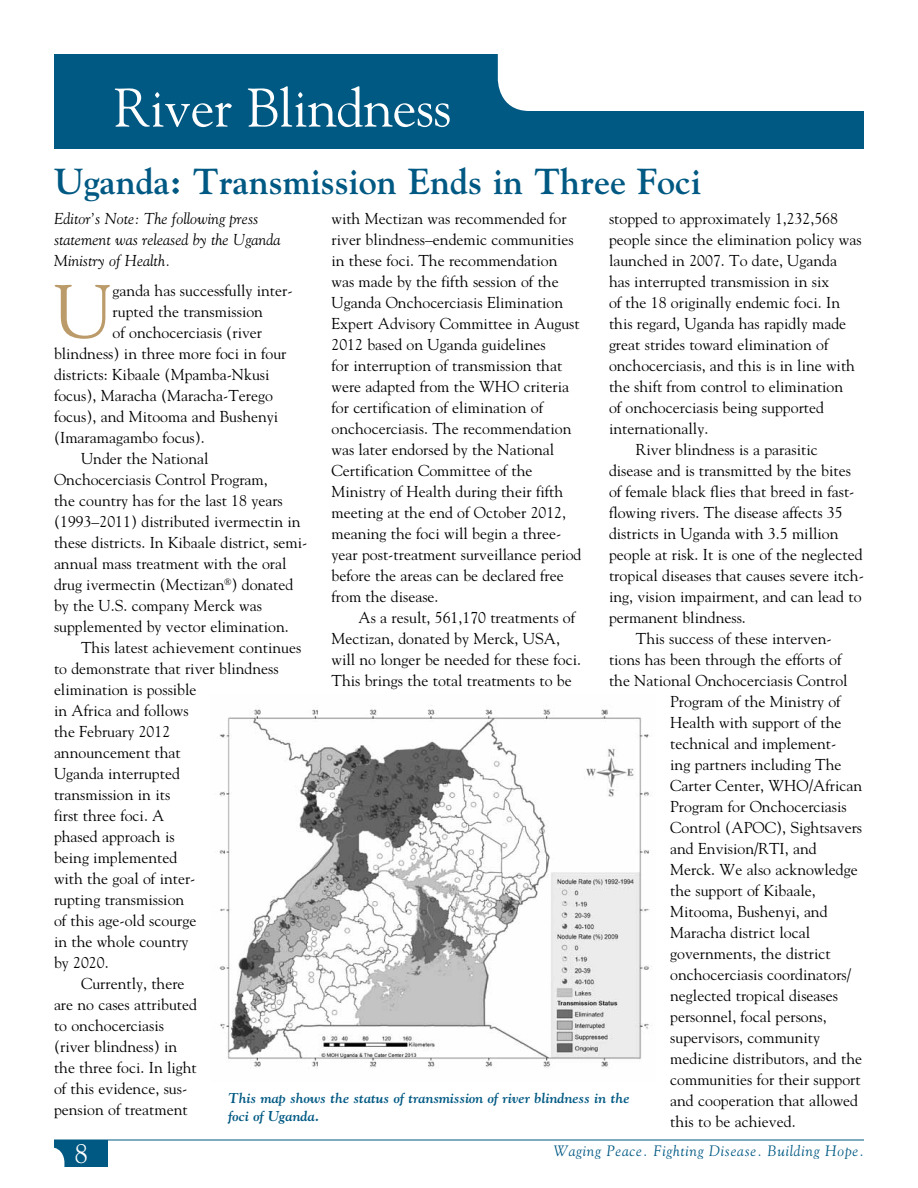
<style>
.page{position:relative;width:918px;height:1188px;background:#fff}
.page>*{position:absolute;margin:0;border:0;box-sizing:border-box;transform-origin:0 0}
.t1{font:75.45px "Goudy";color:#bc9b6a}
.t2{font:54px "Goudy";letter-spacing:-.01em;color:#fff}
.t3{font:36px "Goudy Bold Os F";color:#005983}
.t4{font:27px "Goudy";color:#fff}
.t5{font:15.75px/21px "Goudy";color:#000}
.t6{font:italic 15.75px/21px "Goudy";color:#000}
.t7{font:15px "Goudy Italic Os F";letter-spacing:.05em;color:#005983}
.t8{font:14.25px/18px "Goudy Bold Italic Os F";color:#005983}
</style>
<div class="page">
<div style="left:54px;top:54px;width:810px;height:94px;background:#005983"></div>
<div style="left:498px;top:54px;width:366px;height:57px;background:#fff"></div>
<div style="left:54px;top:1140px;width:54px;height:27px;background:#005983"></div>
<div style="left:11px;top:1147px;width:53px;height:34px;background:#fff;border-radius:15px"></div>
<hr style="left:54px;top:1140px;width:810px;height:1px;background:#005983">
<img style="left:219px;top:705px;width:434px;height:363px">
<h2 class="t2" style="left:114px;top:74px;width:339px">River Blindness</h2>
<h3 class="t3" style="left:54px;top:160px;width:649px">Uganda: Transmission Ends in Three Foci</h3>
<p class="t5" style="left:609px;top:208px;width:231px">stopped to approximately 1,232,568</p>
<p class="t5" style="left:609px;top:229px;width:254px">people since the elimination policy was</p>
<p class="t5" style="left:609px;top:250px;width:230px">launched in 2007. To date, Uganda</p>
<p class="t5" style="left:609px;top:271px;width:222px">has interrupted transmission in six</p>
<p class="t5" style="left:609px;top:291px;width:233px">of the 18 originally endemic foci. In</p>
<p class="t5" style="left:609px;top:312px;width:239px">this regard, Uganda has rapidly made</p>
<p class="t5" style="left:609px;top:333px;width:221px">great strides toward elimination of</p>
<p class="t5" style="left:609px;top:354px;width:248px">onchocerciasis, and this is in line with</p>
<p class="t5" style="left:609px;top:375px;width:236px">the shift from control to elimination</p>
<p class="t5" style="left:609px;top:396px;width:217px">of onchocerciasis being supported</p>
<p class="t5" style="left:609px;top:417px;width:101px">internationally.</p>
<p class="t5" style="left:636px;top:438px;width:183px">River blindness is a parasitic</p>
<p class="t5" style="left:609px;top:459px;width:244px">disease and is transmitted by the bites</p>
<p class="t5" style="left:609px;top:480px;width:247px">of female black flies that breed in fast-</p>
<p class="t5" style="left:609px;top:501px;width:235px">flowing rivers. The disease affects 35</p>
<p class="t5" style="left:609px;top:522px;width:231px">districts in Uganda with 3.5 million</p>
<p class="t5" style="left:609px;top:543px;width:255px">people at risk. It is one of the neglected</p>
<p class="t5" style="left:609px;top:564px;width:256px">tropical diseases that causes severe itch-</p>
<p class="t5" style="left:609px;top:585px;width:254px">ing, vision impairment, and can lead to</p>
<p class="t5" style="left:609px;top:606px;width:138px">permanent blindness.</p>
<p class="t5" style="left:636px;top:627px;width:197px">This success of these interven-</p>
<p class="t5" style="left:609px;top:648px;width:234px">tions has been through the efforts of</p>
<p class="t5" style="left:609px;top:669px;width:240px">the National Onchocerciasis Control</p>
<p class="t5" style="left:670px;top:690px;width:172px">Program of the Ministry of</p>
<p class="t5" style="left:670px;top:711px;width:173px">Health with support of the</p>
<p class="t5" style="left:670px;top:732px;width:168px">technical and implement-</p>
<p class="t5" style="left:670px;top:753px;width:173px">ing partners including The</p>
<p class="t5" style="left:670px;top:774px;width:193px">Carter Center, WHO/African</p>
<p class="t5" style="left:670px;top:795px;width:178px">Program for Onchocerciasis</p>
<p class="t5" style="left:670px;top:816px;width:193px">Control (APOC), Sightsavers</p>
<p class="t5" style="left:670px;top:837px;width:148px">and Envision/RTI, and</p>
<p class="t5" style="left:670px;top:858px;width:189px">Merck. We also acknowledge</p>
<p class="t5" style="left:670px;top:879px;width:147px">the support of Kibaale,</p>
<p class="t5" style="left:670px;top:900px;width:159px">Mitooma, Bushenyi, and</p>
<p class="t5" style="left:670px;top:921px;width:141px">Maracha district local</p>
<p class="t5" style="left:670px;top:942px;width:162px">governments, the district</p>
<p class="t5" style="left:670px;top:963px;width:183px">onchocerciasis coordinators/</p>
<p class="t5" style="left:670px;top:984px;width:169px">neglected tropical diseases</p>
<p class="t5" style="left:670px;top:1005px;width:158px">personnel, focal persons,</p>
<p class="t5" style="left:670px;top:1026px;width:151px">supervisors, community</p>
<p class="t5" style="left:670px;top:1047px;width:193px">medicine distributors, and the</p>
<p class="t5" style="left:670px;top:1068px;width:192px">communities for their support</p>
<p class="t5" style="left:670px;top:1089px;width:189px">and cooperation that allowed</p>
<p class="t5" style="left:670px;top:1110px;width:127px">this to be achieved.</p>
<p class="t5" style="left:332px;top:207px;width:252px">with Mectizan was recommended for river blindness–endemic communities in these foci. The recommendation was made by the fifth session of the Uganda Onchocerciasis Elimination Expert Advisory Committee in August 2012 based on Uganda guidelines<br>for interruption of transmission that were adapted from the WHO criteria for certification of elimination of onchocerciasis. The recommendation was later endorsed by the National Certification Committee of the Ministry of Health during their fifth meeting at the end of October 2012, meaning the foci will begin a three&shy;year post-treatment surveillance period before the areas can be declared free from the disease.</p>
<p class="t5" style="left:332px;top:606px;width:251px;text-indent:27px">As a result, 561,170 treatments of Mectizan, donated by Merck, USA, will no longer be needed for these foci.<br>This brings the total treatments to be</p>
<p class="t6" style="left:54px;top:208px;width:228px">Editor’s Note: The following press statement was released by the Uganda<br>Ministry of Health.</p>
<h1 class="t1" style="left:54px;top:265px;width:60px">U</h1>
<p class="t5" style="left:113px;top:280px;width:182px">ganda has successfully inter-</p>
<p class="t5" style="left:113px;top:300px;width:152px">rupted the transmission</p>
<p class="t5" style="left:113px;top:321px;width:151px">of onchocerciasis (river</p>
<p class="t5" style="left:54px;top:342px;width:234px">blindness) in three more foci in four</p>
<p class="t5" style="left:54px;top:363px;width:217px">districts: Kibaale (Mpamba-Nkusi</p>
<p class="t5" style="left:54px;top:384px;width:221px">focus), Maracha (Maracha-Terego</p>
<p class="t5" style="left:54px;top:405px;width:226px">focus), and Mitooma and Bushenyi</p>
<p class="t5" style="left:54px;top:426px;width:152px">(Imaramagambo focus).</p>
<p class="t5" style="left:81px;top:447px;width:129px">Under the National</p>
<p class="t5" style="left:54px;top:468px;width:215px">Onchocerciasis Control Program,</p>
<p class="t5" style="left:54px;top:489px;width:230px">the country has for the last 18 years</p>
<p class="t5" style="left:54px;top:510px;width:248px">(1993–2011) distributed ivermectin in</p>
<p class="t5" style="left:54px;top:531px;width:255px">these districts. In Kibaale district, semi-</p>
<p class="t5" style="left:54px;top:552px;width:234px">annual mass treatment with the oral</p>
<p class="t5" style="left:54px;top:573px;width:241px">drug ivermectin (Mectizan<sup>®</sup>) donated</p>
<p class="t5" style="left:54px;top:594px;width:209px">by the U.S. company Merck was</p>
<p class="t5" style="left:54px;top:615px;width:236px">supplemented by vector elimination.</p>
<p class="t5" style="left:81px;top:636px;width:222px">This latest achievement continues</p>
<p class="t5" style="left:54px;top:657px;width:226px">to demonstrate that river blindness</p>
<p class="t5" style="left:54px;top:678px;width:144px">elimination is possible</p>
<p class="t5" style="left:54px;top:699px;width:136px">in Africa and follows</p>
<p class="t5" style="left:54px;top:720px;width:118px">the February 2012</p>
<p class="t5" style="left:54px;top:741px;width:128px">announcement that</p>
<p class="t5" style="left:54px;top:762px;width:127px">Uganda interrupted</p>
<p class="t5" style="left:54px;top:783px;width:118px">transmission in its</p>
<p class="t5" style="left:54px;top:804px;width:112px">first three foci. A</p>
<p class="t5" style="left:54px;top:825px;width:122px">phased approach is</p>
<p class="t5" style="left:54px;top:846px;width:125px">being implemented</p>
<p class="t5" style="left:54px;top:867px;width:143px">with the goal of inter-</p>
<p class="t5" style="left:54px;top:888px;width:132px">rupting transmission</p>
<p class="t5" style="left:54px;top:909px;width:144px">of this age-old scourge</p>
<p class="t5" style="left:54px;top:930px;width:136px">in the whole country</p>
<p class="t5" style="left:54px;top:951px;width:56px">by 2020.</p>
<p class="t5" style="left:81px;top:972px;width:105px">Currently, there</p>
<p class="t5" style="left:54px;top:993px;width:145px">are no cases attributed</p>
<p class="t5" style="left:54px;top:1014px;width:112px">to onchocerciasis</p>
<p class="t5" style="left:54px;top:1035px;width:125px">(river blindness) in</p>
<p class="t5" style="left:54px;top:1056px;width:144px">the three foci. In light</p>
<p class="t5" style="left:54px;top:1077px;width:135px">of this evidence, sus-</p>
<p class="t5" style="left:54px;top:1098px;width:135px">pension of treatment</p>
<p class="t8" style="left:229px;top:1089px;width:403px">This map shows the status of transmission of river blindness in the foci of Uganda.</p>
<h3 class="t4" style="left:75px;top:1136px;width:15px">8</h3>
<p class="t7" style="left:554px;top:1142px;width:312px">Waging Peace. Fighting Disease. Building Hope.</p>
</div>
